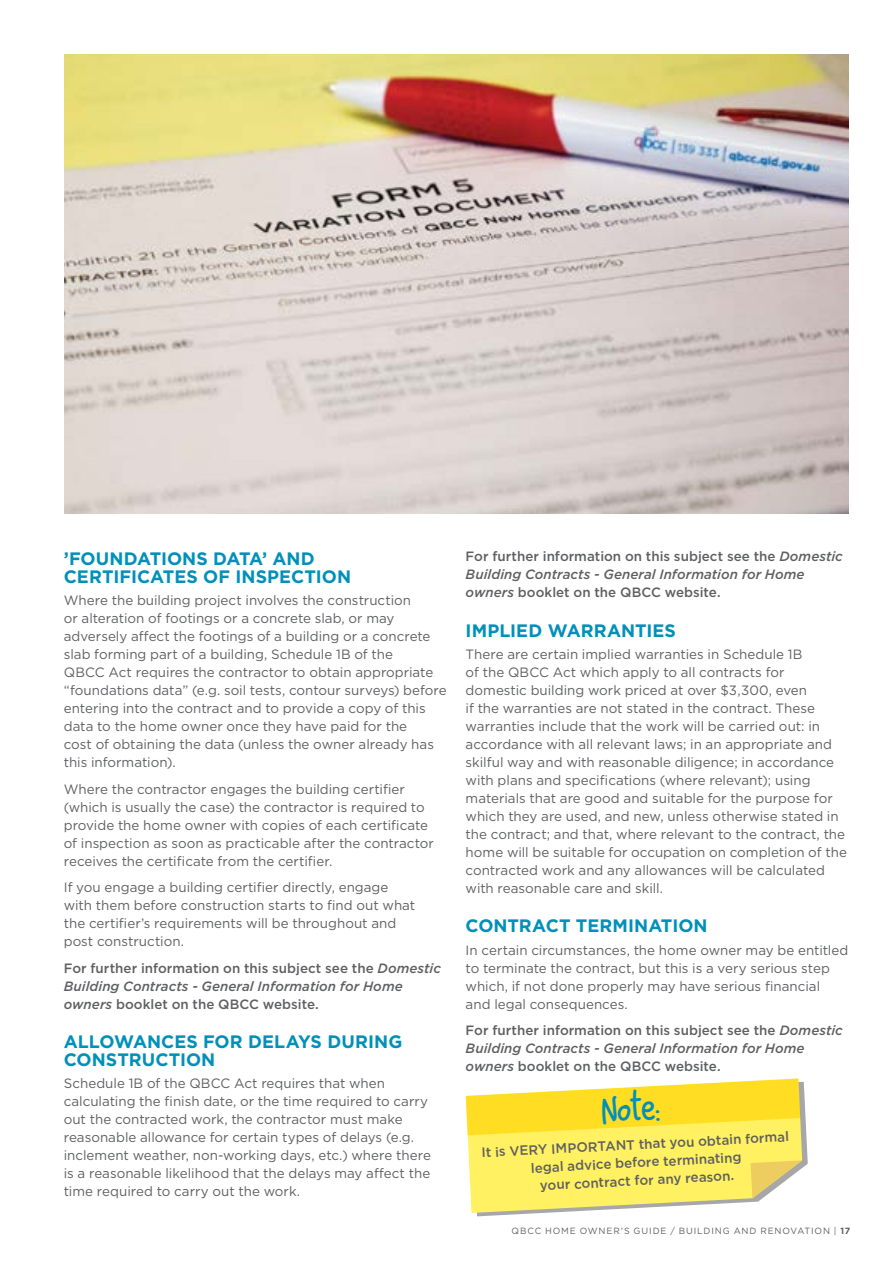
<style>
.page{position:relative;width:893px;height:1263px;background:#fff}
.page>*{position:absolute;margin:0;border:0;box-sizing:border-box;transform-origin:0 0}
.t1{font:43.5px "Sloppy Hand";color:#0090ba}
.t2{font:700 18px/18px "Gotham";letter-spacing:.005em;color:#0090ba}
.t3{font:13.5px/18px "Gotham";color:#5f6062}
.t4{font:500 13.5px/18px "Gotham";letter-spacing:.005em;color:#5f6062}
.t5{font:9px "Gotham";letter-spacing:.1em;color:#5f6062}
.s1{font-style:italic}
.s2{font-weight:700}
</style>
<div class="page">
<svg style="left:477px;top:1082px;width:331px;height:134px"></svg>
<svg style="left:466px;top:1078px;width:336px;height:135px;background:#fbea65"></svg>
<img style="left:65px;top:55px;width:784px;height:459px">
<h2 class="t2" style="left:64px;top:550px;width:289px">’FOUNDATIONS DATA’ AND<br>CERTIFICATES OF INSPECTION</h2>
<p class="t3" style="left:64px;top:591px;width:384px">Where the building project involves the construction<br>or alteration of footings or a concrete slab, or may adversely affect the footings of a building or a concrete slab forming part of a building, Schedule 1B of the<br>QBCC Act requires the contractor to obtain appropriate “foundations data” (e.g. soil tests, contour surveys) before entering into the contract and to provide a copy of this data to the home owner once they have paid for the<br>cost of obtaining the data (unless the owner already has this information).</p>
<p class="t3" style="left:64px;top:780px;width:372px">Where the contractor engages the building certifier (which is usually the case) the contractor is required to provide the home owner with copies of each certificate of inspection as soon as practicable after the contractor receives the certificate from the certifier.</p>
<p class="t3" style="left:64px;top:878px;width:353px">If you engage a building certifier directly, engage with them before construction starts to find out what the certifier’s requirements will be throughout and post construction.</p>
<p class="t4" style="left:64px;top:959px;width:379px">For further information on this subject see the <span class="s1">Domestic<br>Building Contracts - General Information for Home owners</span> booklet on the QBCC website.</p>
<h2 class="t2" style="left:64px;top:1033px;width:340px">ALLOWANCES FOR DELAYS DURING<br>CONSTRUCTION</h2>
<p class="t3" style="left:64px;top:1074px;width:369px">Schedule 1B of the QBCC Act requires that when calculating the finish date, or the time required to carry out the contracted work, the contractor must make reasonable allowance for certain types of delays (e.g. inclement weather, non-working days, etc.) where there is a reasonable likelihood that the delays may affect the time required to carry out the work.</p>
<p class="t4" style="left:466px;top:547px;width:379px">For further information on this subject see the <span class="s1">Domestic<br>Building Contracts - General Information for Home owners</span> booklet on the QBCC website.</p>
<h2 class="t2" style="left:466px;top:621px;width:212px">IMPLIED WARRANTIES</h2>
<p class="t3" style="left:466px;top:645px;width:383px">There are certain implied warranties in Schedule 1B<br>of the QBCC Act which apply to all contracts for domestic building work priced at over $3,300, even<br>if the warranties are not stated in the contract. These warranties include that the work will be carried out: in accordance with all relevant laws; in an appropriate and skilful way and with reasonable diligence; in accordance with plans and specifications (where relevant); using materials that are good and suitable for the purpose for which they are used, and new, unless otherwise stated in the contract; and that, where relevant to the contract, the home will be suitable for occupation on completion of the contracted work and any allowances will be calculated with reasonable care and skill.</p>
<h2 class="t2" style="left:466px;top:917px;width:243px">CONTRACT TERMINATION</h2>
<p class="t3" style="left:466px;top:940px;width:384px">In certain circumstances, the home owner may be entitled to terminate the contract, but this is a very serious step which, if not done properly may have serious financial and legal consequences.</p>
<p class="t4" style="left:466px;top:1021px;width:379px">For further information on this subject see the <span class="s1">Domestic<br>Building Contracts - General Information for Home owners</span> booklet on the QBCC website.</p>
<h1 class="t1" style="left:603px;top:1089px;width:59px;rotate:-3deg">Note:</h1>
<p class="t4" style="left:481px;top:1143px;width:309px;text-align:center;rotate:-3deg">It is VERY IMPORTANT that you obtain formal legal advice before terminating<br>your contract for any reason.</p>
<p class="t5" style="left:512px;top:1225px;width:340px">QBCC HOME OWNER’S GUIDE / BUILDING AND RENOVATION | <span class="s2">17</span></p>
</div>
